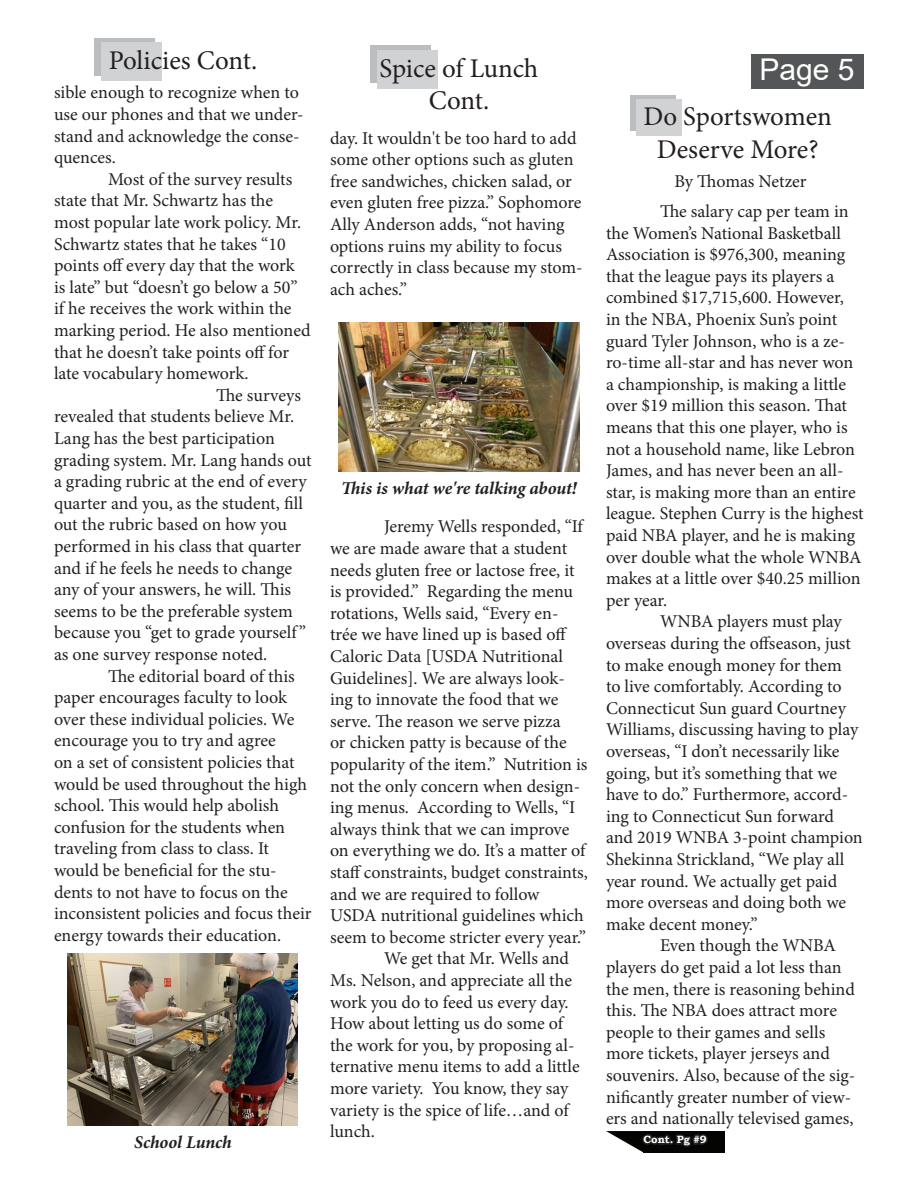
<style>
.page{position:relative;width:918px;height:1188px;background:#fff}
.page>*{position:absolute;margin:0;border:0;box-sizing:border-box;transform-origin:0 0}
.t1{font:30px "Arial";color:#fff}
.t2{font:27px/32.4px "Minion Pro";color:#231f20;text-align:center}
.t3{font:18px/21.6px "Minion Pro";letter-spacing:-.005em;color:#231f20}
.t4{font:italic 700 18px "Minion Pro";letter-spacing:-.005em;color:#231f20}
.t5{font:700 10.5px "Bookman Old Style";color:#fff}
</style>
<div class="page">
<div style="left:751px;top:54px;width:113px;height:34px;background:#545557"></div>
<img style="left:67px;top:953px;width:230px;height:173px">
<img style="left:339px;top:323px;width:240px;height:149px">
<div style="left:643px;top:1131px;width:82px;height:22px;background:#040503"></div>
<svg style="left:606px;top:1131px;width:102px;height:21px"></svg>
<div style="left:631px;top:95px;width:45px;height:35px;background:#bcbdc0"></div>
<div style="left:636px;top:99px;width:45px;height:37px;background:#d1d2d4"></div>
<div style="left:370px;top:46px;width:61px;height:37px;background:#bcbdc0"></div>
<div style="left:377px;top:50px;width:61px;height:38px;background:#d1d2d4"></div>
<div style="left:94px;top:38px;width:61px;height:37px;background:#bcbdc0"></div>
<div style="left:101px;top:43px;width:61px;height:38px;background:#d1d2d4"></div>
<p class="t2" style="left:109px;top:44px;width:150px">Policies Cont.</p>
<p class="t3" style="left:54px;top:82px;width:251px">sible enough to recognize when to use our phones and that we under&shy;stand and acknowledge the conse&shy;quences.</p>
<p class="t3" style="left:54px;top:168px;width:258px;text-indent:54px">Most of the survey results state that Mr. Schwartz has the most popular late work policy. Mr.<br>Schwartz states that he takes “10 points off every day that the work<br>is late” but “doesn’t go below a 50” if he receives the work within the marking period. He also mentioned that he doesn’t take points off for late vocabulary homework.</p>
<p class="t3" style="left:54px;top:384px;width:259px;text-indent:162px">The surveys revealed that students believe Mr.<br>Lang has the best participation grading system. Mr. Lang hands out a grading rubric at the end of every quarter and you, as the student, fill out the rubric based on how you performed in his class that quarter and if he feels he needs to change any of your answers, he will. This seems to be the preferable system because you “get to grade yourself ” as one survey response noted.</p>
<p class="t3" style="left:54px;top:665px;width:259px;text-indent:54px">The editorial board of this paper encourages faculty to look over these individual policies. We encourage you to try and agree<br>on a set of consistent policies that would be used throughout the high school. This would help abolish confusion for the students when traveling from class to class. It would be beneficial for the stu&shy;dents to not have to focus on the inconsistent policies and focus their energy towards their education.</p>
<p class="t4" style="left:134px;top:1129px;width:99px">School Lunch</p>
<p class="t2" style="left:380px;top:52px;width:160px">Spice of Lunch<br>Cont.</p>
<p class="t3" style="left:330px;top:127px;width:254px">day. It wouldn't be too hard to add some other options such as gluten free sandwiches, chicken salad, or even gluten free pizza.” Sophomore<br>Ally Anderson adds, “not having options ruins my ability to focus correctly in class because my stom&shy;ach aches.”</p>
<p class="t4" style="left:341px;top:476px;width:237px">This is what we're talking about!</p>
<p class="t3" style="left:330px;top:516px;width:260px;text-indent:54px">Jeremy Wells responded, “If we are made aware that a student needs gluten free or lactose free, it is provided.” Regarding the menu rotations, Wells said, “Every en&shy;trée we have lined up is based off Caloric Data [USDA Nutritional Guidelines]. We are always look&shy;ing to innovate the food that we serve. The reason we serve pizza<br>or chicken patty is because of the popularity of the item.” Nutrition is not the only concern when design&shy;ing menus. According to Wells, “I always think that we can improve on everything we do. It’s a matter of staff constraints, budget constraints, and we are required to follow USDA nutritional guidelines which seem to become stricter every year.”</p>
<p class="t3" style="left:330px;top:948px;width:251px;text-indent:54px">We get that Mr. Wells and<br>Ms. Nelson, and appreciate all the work you do to feed us every day.<br>How about letting us do some of the work for you, by proposing al&shy;ternative menu items to add a little more variety. You know, they say variety is the spice of life…and of lunch.</p>
<p class="t1" style="left:759px;top:49px;width:97px">Page 5</p>
<p class="t2" style="left:643px;top:101px;width:190px">Do Sportswomen<br>Deserve More?</p>
<p class="t3" style="left:674px;top:171px;width:134px">By Thomas Netzer</p>
<p class="t3" style="left:606px;top:200px;width:259px;text-indent:54px">The salary cap per team in the Women’s National Basketball<br>Association is $976,300, meaning that the league pays its players a combined $17,715,600. However,<br>in the NBA, Phoenix Sun’s point guard Tyler Johnson, who is a ze&shy;ro-time all-star and has never won a championship, is making a little over $19 million this season. That means that this one player, who is not a household name, like Lebron<br>James, and has never been an all&shy;star, is making more than an entire league. Stephen Curry is the highest paid NBA player, and he is making over double what the whole WNBA makes at a little over $40.25 million per year.</p>
<p class="t3" style="left:606px;top:611px;width:258px;text-indent:54px">WNBA players must play overseas during the offseason, just to make enough money for them<br>to live comfortably. According to<br>Connecticut Sun guard Courtney<br>Williams, discussing having to play overseas, “I don’t necessarily like going, but it’s something that we have to do.” Furthermore, accord&shy;ing to Connecticut Sun forward and 2019 WNBA 3-point champion<br>Shekinna Strickland, “We play all year round. We actually get paid more overseas and doing both we make decent money.”</p>
<p class="t3" style="left:606px;top:935px;width:251px;text-indent:54px">Even though the WNBA players do get paid a lot less than the men, there is reasoning behind this. The NBA does attract more people to their games and sells more tickets, player jerseys and souvenirs. Also, because of the sig&shy;nificantly greater number of view&shy;ers and nationally televised games,</p>
<p class="t5" style="left:643px;top:1132px;width:65px">Cont. Pg #9</p>
</div>
